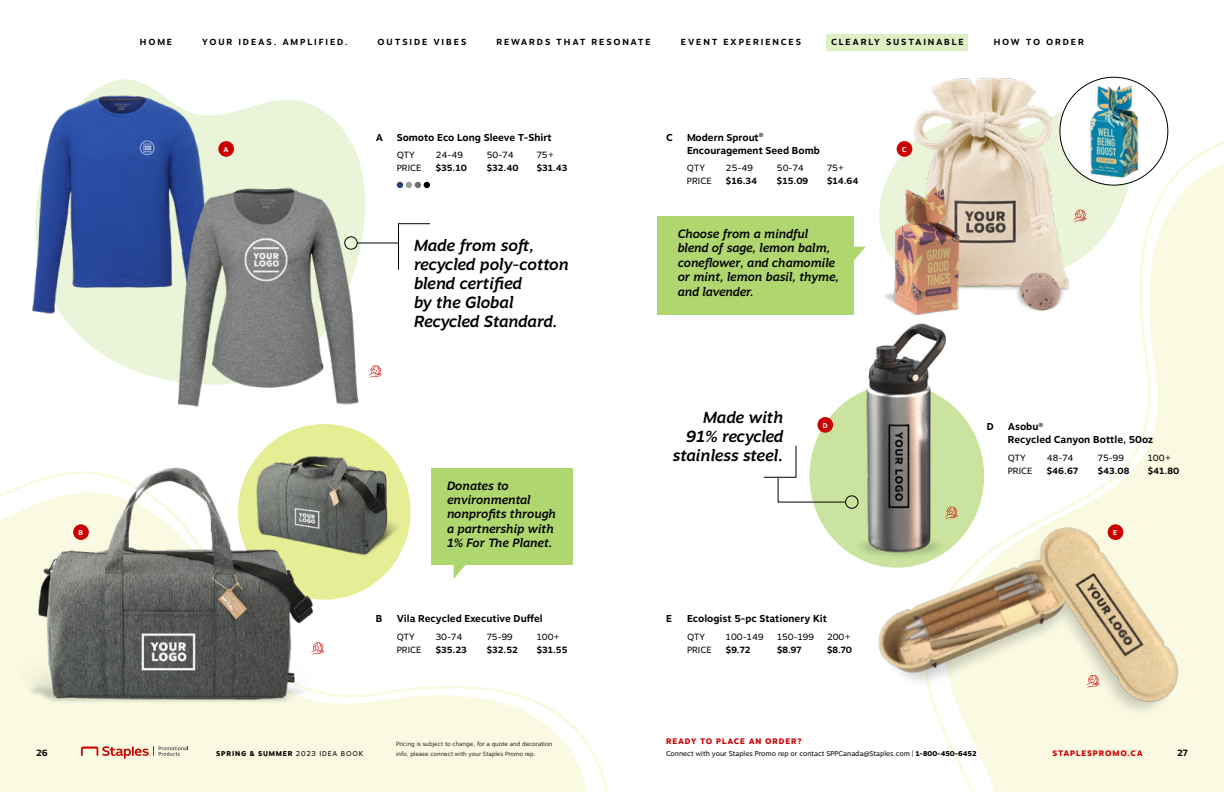
<style>
.page{position:relative;width:1224px;height:792px;background:#fff}
.page>*{position:absolute;margin:0;border:0;box-sizing:border-box;transform-origin:0 0}
.t1{font:italic 500 16px/19.2px "Motiva Sans";letter-spacing:-.005em;color:#000;text-align:right}
.t2{font:italic 500 12px/14.4px "Motiva Sans";color:#000}
.t3{font:700 10px/13px "Motiva Sans";color:#000}
.t4{font:9px "Motiva Sans";color:#000}
.t5{font:700 9px "Motiva Sans";color:#000}
.t6{font:700 8.8px "Motiva Sans";letter-spacing:.21em;color:#000}
.t7{font:800 8px "Motiva Sans";letter-spacing:.11em;color:#c00}
.t8{font:7px "Motiva Sans";color:#000}
.t9{font:800 7px "Motiva Sans";letter-spacing:.11em;color:#000}
.t10{font:700 7px "Motiva Sans";color:#fff}
.t11{font:300 6px "Motiva Sans";color:#000}
.s1{font-weight:800}
.s2{font-weight:400}
</style>
<div class="page">
<svg style="left:0;top:468px;width:608px;height:324px"></svg>
<svg style="left:941px;top:108px;width:283px;height:684px"></svg>
<div style="left:657px;top:216px;width:197px;height:99px;background:#b0d66f"></div>
<svg style="left:71px;top:79px;width:292px;height:296px;fill:#eaf4d8"></svg>
<svg style="left:1075px;top:169px;width:62px;height:126px"></svg>
<div style="left:1060px;top:77px;width:108px;height:108px;background:#fff;border-radius:50%"></div>
<div style="left:238px;top:424px;width:173px;height:176px;background:#e5ed95;border-radius:50%"></div>
<svg style="left:397px;top:182px;width:33px;height:6px"></svg>
<img style="left:32px;top:83px;width:212px;height:243px">
<img style="left:146px;top:175px;width:220px;height:232px">
<img style="left:331px;top:432px;width:78px;height:147px">
<img style="left:879px;top:77px;width:196px;height:255px">
<img style="left:1081px;top:82px;width:69px;height:98px">
<img style="left:822px;top:321px;width:158px;height:240px">
<img style="left:869px;top:511px;width:330px;height:215px">
<img style="left:21px;top:428px;width:310px;height:283px">
<svg style="left:398px;top:223px;width:32px;height:47px"></svg>
<div style="left:845px;top:495px;width:14px;height:14px;border:1px solid #000;border-radius:50%"></div>
<div style="left:344px;top:236px;width:14px;height:14px;border:1px solid #000;border-radius:50%"></div>
<svg style="left:763px;top:445px;width:83px;height:58px"></svg>
<svg style="left:454px;top:565px;width:12px;height:14px"></svg>
<svg style="left:854px;top:247px;width:12px;height:14px"></svg>
<div style="left:431px;top:468px;width:141px;height:97px;background:#b0d66f"></div>
<div style="left:218px;top:141px;width:16px;height:16px;background:#c00;border-radius:50%"></div>
<div style="left:897px;top:141px;width:15px;height:16px;background:#c00;border-radius:50%"></div>
<div style="left:817px;top:417px;width:16px;height:16px;background:#c00;border-radius:50%"></div>
<div style="left:1108px;top:524px;width:15px;height:16px;background:#c00;border-radius:50%"></div>
<div style="left:73px;top:524px;width:16px;height:16px;background:#c00;border-radius:50%"></div>
<hr style="left:357px;top:242px;width:42px;height:2px;background:#000">
<svg style="left:945px;top:507px;width:13px;height:12px"></svg>
<svg style="left:1087px;top:675px;width:12px;height:13px"></svg>
<svg style="left:1074px;top:210px;width:12px;height:12px"></svg>
<svg style="left:369px;top:365px;width:13px;height:13px"></svg>
<svg style="left:311px;top:642px;width:13px;height:13px"></svg>
<svg style="left:81px;top:746px;width:107px;height:13px"></svg>
<div style="left:827px;top:34px;width:141px;height:16px;background:#dfefc5"></div>
<p class="t6" style="left:140px;top:36px;width:34px">HOME</p>
<p class="t6" style="left:202px;top:36px;width:147px">YOUR IDEAS. AMPLIFIED.</p>
<p class="t6" style="left:378px;top:36px;width:90px">OUTSIDE VIBES</p>
<p class="t6" style="left:496px;top:36px;width:156px">REWARDS THAT RESONATE</p>
<p class="t6" style="left:681px;top:36px;width:122px">EVENT EXPERIENCES</p>
<p class="t6" style="left:831px;top:36px;width:134px">CLEARLY SUSTAINABLE</p>
<p class="t6" style="left:994px;top:36px;width:92px">HOW TO ORDER</p>
<p class="t3" style="left:376px;top:131px;width:9px">A</p>
<p class="t3" style="left:397px;top:131px;width:157px">Somoto Eco Long Sleeve T-Shirt</p>
<p class="t4" style="left:397px;top:148px;width:20px">QTY</p>
<p class="t4" style="left:436px;top:148px;width:29px">24-49</p>
<p class="t4" style="left:487px;top:148px;width:28px">50-74</p>
<p class="t4" style="left:537px;top:148px;width:19px">75+</p>
<p class="t4" style="left:397px;top:161px;width:26px">PRICE</p>
<p class="t5" style="left:436px;top:161px;width:33px">$35.10</p>
<p class="t5" style="left:487px;top:161px;width:33px">$32.40</p>
<p class="t5" style="left:537px;top:161px;width:32px">$31.43</p>
<p class="t3" style="left:666px;top:131px;width:8px">C</p>
<p class="t3" style="left:687px;top:131px;width:134px">Modern Sprout<sup>®<br></sup>Encouragement Seed Bomb</p>
<p class="t4" style="left:687px;top:161px;width:20px">QTY</p>
<p class="t4" style="left:726px;top:161px;width:29px">25-49</p>
<p class="t4" style="left:777px;top:161px;width:28px">50-74</p>
<p class="t4" style="left:827px;top:161px;width:19px">75+</p>
<p class="t4" style="left:687px;top:174px;width:26px">PRICE</p>
<p class="t5" style="left:726px;top:174px;width:33px">$16.34</p>
<p class="t5" style="left:777px;top:174px;width:33px">$15.09</p>
<p class="t5" style="left:827px;top:174px;width:33px">$14.64</p>
<p class="t10" style="left:224px;top:144px;width:7px">A</p>
<p class="t10" style="left:902px;top:144px;width:6px">C</p>
<h1 class="t1" style="left:414px;top:236px;width:156px;text-align:left">Made from soft, recycled poly-cotton blend certified<br>by the Global<br>Recycled Standard.</h1>
<p class="t2" style="left:678px;top:227px;width:163px">Choose from a mindful blend of sage, lemon balm, coneflower, and chamomile or mint, lemon basil, thyme, and lavender.</p>
<h1 class="t1" style="left:673px;top:408px;width:112px">Made with<br>91% recycled stainless steel.</h1>
<p class="t10" style="left:823px;top:420px;width:7px">D</p>
<p class="t3" style="left:987px;top:420px;width:9px">D</p>
<p class="t3" style="left:1008px;top:420px;width:147px">Asobu<sup>®<br></sup>Recycled Canyon Bottle, 50oz</p>
<p class="t4" style="left:1008px;top:451px;width:20px">QTY</p>
<p class="t4" style="left:1047px;top:451px;width:28px">48-74</p>
<p class="t4" style="left:1098px;top:451px;width:28px">75-99</p>
<p class="t4" style="left:1148px;top:451px;width:25px">100+</p>
<p class="t4" style="left:1008px;top:464px;width:26px">PRICE</p>
<p class="t5" style="left:1047px;top:464px;width:33px">$46.67</p>
<p class="t5" style="left:1098px;top:464px;width:33px">$43.08</p>
<p class="t5" style="left:1148px;top:464px;width:33px">$41.80</p>
<p class="t2" style="left:447px;top:478px;width:110px">Donates to environmental nonprofits through a partnership with<br>1% For The Planet.</p>
<p class="t10" style="left:79px;top:527px;width:6px">B</p>
<p class="t10" style="left:1113px;top:527px;width:6px">E</p>
<p class="t3" style="left:376px;top:613px;width:8px">B</p>
<p class="t3" style="left:397px;top:613px;width:147px">Vila Recycled Executive Duffel</p>
<p class="t4" style="left:397px;top:630px;width:20px">QTY</p>
<p class="t4" style="left:436px;top:630px;width:28px">30-74</p>
<p class="t4" style="left:487px;top:630px;width:28px">75-99</p>
<p class="t4" style="left:537px;top:630px;width:25px">100+</p>
<p class="t4" style="left:397px;top:643px;width:26px">PRICE</p>
<p class="t5" style="left:436px;top:643px;width:32px">$35.23</p>
<p class="t5" style="left:487px;top:643px;width:33px">$32.52</p>
<p class="t5" style="left:537px;top:643px;width:32px">$31.55</p>
<p class="t3" style="left:666px;top:613px;width:7px">E</p>
<p class="t3" style="left:687px;top:613px;width:141px">Ecologist 5-pc Stationery Kit</p>
<p class="t4" style="left:687px;top:630px;width:20px">QTY</p>
<p class="t4" style="left:726px;top:630px;width:39px">100-149</p>
<p class="t4" style="left:777px;top:630px;width:38px">150-199</p>
<p class="t4" style="left:827px;top:630px;width:26px">200+</p>
<p class="t4" style="left:687px;top:643px;width:26px">PRICE</p>
<p class="t5" style="left:726px;top:643px;width:26px">$9.72</p>
<p class="t5" style="left:777px;top:643px;width:26px">$8.97</p>
<p class="t5" style="left:827px;top:643px;width:27px">$8.70</p>
<p class="t7" style="left:666px;top:735px;width:137px">READY TO PLACE AN ORDER?</p>
<p class="t8" style="left:666px;top:748px;width:312px">Connect with your Staples Promo rep or contact SPPCanada@Staples.com | <span class="s1">1-800-450-6452</span></p>
<p class="t11" style="left:396px;top:739px;width:158px">Pricing is subject to change, for a quote and decoration</p>
<p class="t5" style="left:36px;top:746px;width:13px">26</p>
<p class="t7" style="left:1052px;top:747px;width:92px">STAPLESPROMO.CA</p>
<p class="t5" style="left:1177px;top:746px;width:12px">27</p>
<p class="t9" style="left:216px;top:748px;width:149px">SPRING &amp; SUMMER <span class="s2">2023 IDEA BOOK</span></p>
<p class="t11" style="left:396px;top:749px;width:141px">info, please connect with your Staples Promo rep.</p>
</div>
